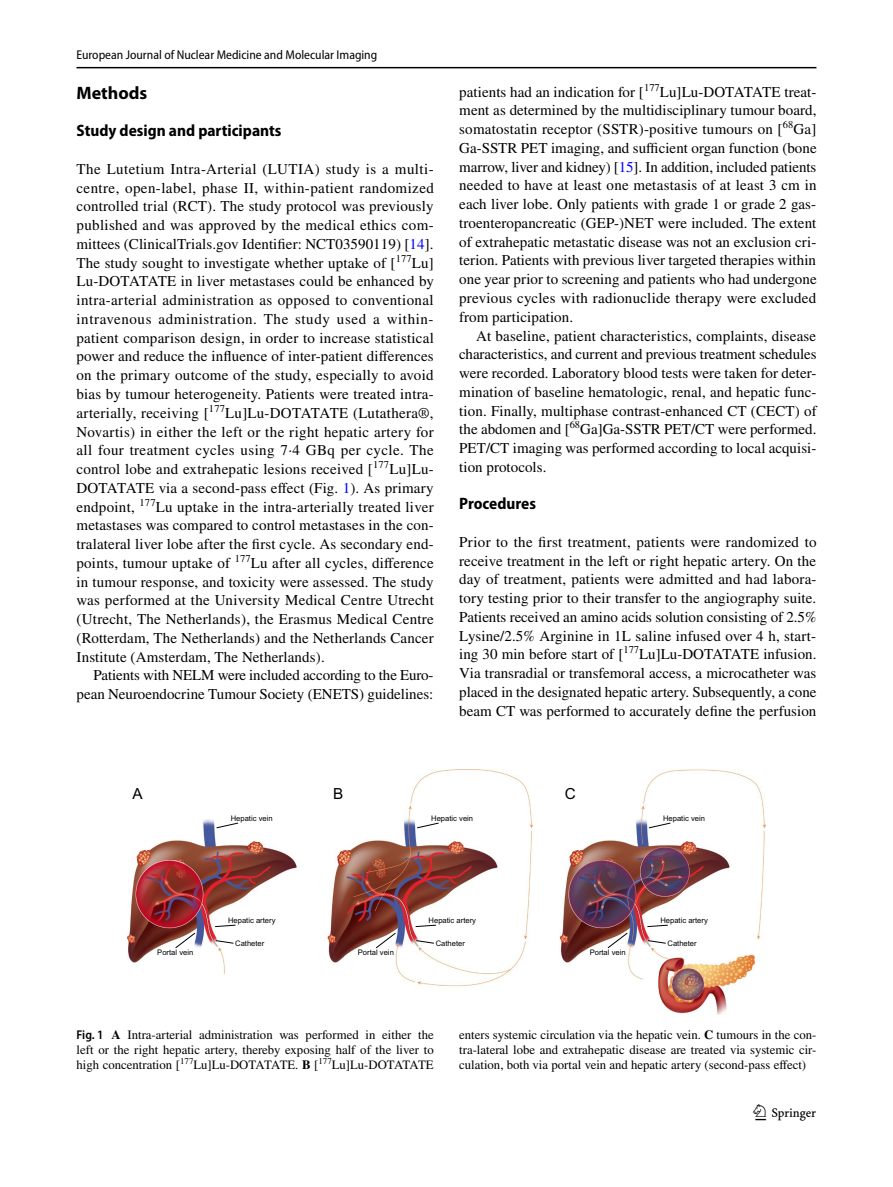
<style>
.page{position:relative;width:893px;height:1187px;background:#fff}
.page>*{position:absolute;margin:0;border:0;box-sizing:border-box;transform-origin:0 0}
.t1{font:22.5px "Springnew Regular 3";color:#000}
.t2{font:700 18px "Myriad Pro";color:#000}
.t3{font:700 semi-condensed 16.5px "Myriad Pro";color:#000}
.t4{font:15.3px "Arial";color:#000}
.t5{font:15px/18.8px "STIX";color:#000;text-align:justify}
.t6{font:12.75px/15px "STIX";color:#000;text-align:justify}
.t7{font:semi-condensed 12.75px "Myriad Pro";color:#000}
.t8{font:7.65px "Arial";color:#000}
.s1{color:#00f}
.s2{font-family:"Myriad Pro";font-weight:600;font-stretch:semi-condensed}
.s3{font-weight:700}
</style>
<div class="page">
<hr style="left:77px;top:67px;width:739px;height:1px;background:#000">
<img style="left:127px;top:769px;width:639px;height:245px">
<svg style="left:216px;top:822px;width:22px;height:6px"></svg>
<svg style="left:175px;top:924px;width:61px;height:24px"></svg>
<svg style="left:417px;top:822px;width:22px;height:6px"></svg>
<svg style="left:376px;top:924px;width:60px;height:24px"></svg>
<svg style="left:649px;top:822px;width:22px;height:6px"></svg>
<svg style="left:607px;top:924px;width:61px;height:24px"></svg>
<p class="t7" style="left:77px;top:48px;width:302px">European Journal of Nuclear Medicine and Molecular Imaging</p>
<p class="t2" style="left:77px;top:81px;width:72px">Methods</p>
<p class="t3" style="left:77px;top:122px;width:206px">Study design and participants</p>
<p class="t5" style="left:77px;top:160px;width:359px">The Lutetium Intra-Arterial (LUTIA) study is a multi&shy;centre, open-label, phase II, within-patient randomized controlled trial (RCT). The study protocol was previously published and was approved by the medical ethics com&shy;mittees (ClinicalTrials.gov Identifier: NCT03590119) [<span class="s1">14</span>].<br>The study sought to investigate whether uptake of [<sup>177</sup>Lu] Lu-DOTATATE in liver metastases could be enhanced by intra-arterial administration as opposed to conventional intravenous administration. The study used a within&shy;patient comparison design, in order to increase statistical power and reduce the influence of inter-patient differences on the primary outcome of the study, especially to avoid bias by tumour heterogeneity. Patients were treated intra&shy;arterially, receiving [<sup>177</sup>Lu]Lu-DOTATATE (Lutathera®, Novartis) in either the left or the right hepatic artery for all four treatment cycles using 7·4 GBq per cycle. The control lobe and extrahepatic lesions received [<sup>177</sup>Lu]Lu-DOTATATE via a second-pass effect (Fig. <span class="s1">1</span>). As primary endpoint, <sup>177</sup>Lu uptake in the intra-arterially treated liver metastases was compared to control metastases in the con&shy;tralateral liver lobe after the first cycle. As secondary end&shy;points, tumour uptake of <sup>177</sup>Lu after all cycles, difference in tumour response, and toxicity were assessed. The study was performed at the University Medical Centre Utrecht (Utrecht, The Netherlands), the Erasmus Medical Centre (Rotterdam, The Netherlands) and the Netherlands Cancer Institute (Amsterdam, The Netherlands).</p>
<p class="t5" style="left:77px;top:667px;width:359px;text-align:right">Patients with NELM were included according to the Euro&shy;pean Neuroendocrine Tumour Society (ENETS) guidelines:</p>
<p class="t5" style="left:459px;top:83px;width:359px">patients had an indication for [<sup>177</sup>Lu]Lu-DOTATATE treat&shy;ment as determined by the multidisciplinary tumour board, somatostatin receptor (SSTR)-positive tumours on [<sup>68</sup>Ga] Ga-SSTR PET imaging, and sufficient organ function (bone marrow, liver and kidney) [<span class="s1">15</span>]. In addition, included patients needed to have at least one metastasis of at least 3 cm in each liver lobe. Only patients with grade 1 or grade 2 gas&shy;troenteropancreatic (GEP-)NET were included. The extent of extrahepatic metastatic disease was not an exclusion cri&shy;terion. Patients with previous liver targeted therapies within one year prior to screening and patients who had undergone previous cycles with radionuclide therapy were excluded from participation.</p>
<p class="t5" style="left:459px;top:327px;width:359px;text-indent:17px">At baseline, patient characteristics, complaints, disease characteristics, and current and previous treatment schedules were recorded. Laboratory blood tests were taken for deter&shy;mination of baseline hematologic, renal, and hepatic func&shy;tion. Finally, multiphase contrast-enhanced CT (CECT) of the abdomen and [<sup>68</sup>Ga]Ga-SSTR PET/CT were performed.<br>PET/CT imaging was performed according to local acquisi&shy;tion protocols.</p>
<p class="t3" style="left:459px;top:494px;width:78px">Procedures</p>
<p class="t5" style="left:459px;top:533px;width:359px">Prior to the first treatment, patients were randomized to receive treatment in the left or right hepatic artery. On the day of treatment, patients were admitted and had labora&shy;tory testing prior to their transfer to the angiography suite.<br>Patients received an amino acids solution consisting of 2.5% Lysine/2.5% Arginine in 1L saline infused over 4 h, start&shy;ing 30 min before start of [<sup>177</sup>Lu]Lu-DOTATATE infusion.<br>Via transradial or transfemoral access, a microcatheter was placed in the designated hepatic artery. Subsequently, a cone beam CT was performed to accurately define the perfusion</p>
<p class="t4" style="left:133px;top:784px;width:12px">A</p>
<p class="t4" style="left:333px;top:784px;width:12px">B</p>
<p class="t4" style="left:565px;top:784px;width:13px">C</p>
<p class="t8" style="left:231px;top:813px;width:43px">Hepatic vein</p>
<p class="t8" style="left:157px;top:948px;width:38px">Portal vein</p>
<p class="t8" style="left:228px;top:916px;width:49px">Hepatic artery</p>
<p class="t8" style="left:235px;top:938px;width:31px">Catheter</p>
<p class="t8" style="left:431px;top:813px;width:43px">Hepatic vein</p>
<p class="t8" style="left:358px;top:948px;width:38px">Portal vein</p>
<p class="t8" style="left:429px;top:916px;width:49px">Hepatic artery</p>
<p class="t8" style="left:436px;top:938px;width:31px">Catheter</p>
<p class="t8" style="left:663px;top:813px;width:43px">Hepatic vein</p>
<p class="t8" style="left:590px;top:948px;width:38px">Portal vein</p>
<p class="t8" style="left:660px;top:916px;width:49px">Hepatic artery</p>
<p class="t8" style="left:667px;top:938px;width:31px">Catheter</p>
<p class="t6" style="left:77px;top:1028px;width:359px"><span class="s2">Fig. 1</span> <span class="s3">A</span> Intra-arterial administration was performed in either the left or the right hepatic artery, thereby exposing half of the liver to high concentration [<sup>177</sup>Lu]Lu-DOTATATE. <span class="s3">B</span> [<sup>177</sup>Lu]Lu-DOTATATE</p>
<p class="t6" style="left:459px;top:1028px;width:359px">enters systemic circulation via the hepatic vein. <span class="s3">C</span> tumours in the con&shy;tra-lateral lobe and extrahepatic disease are treated via systemic cir&shy;culation, both via portal vein and hepatic artery (second-pass effect)</p>
<h1 class="t1" style="left:755px;top:1104px;width:62px">1 3</h1>
</div>
